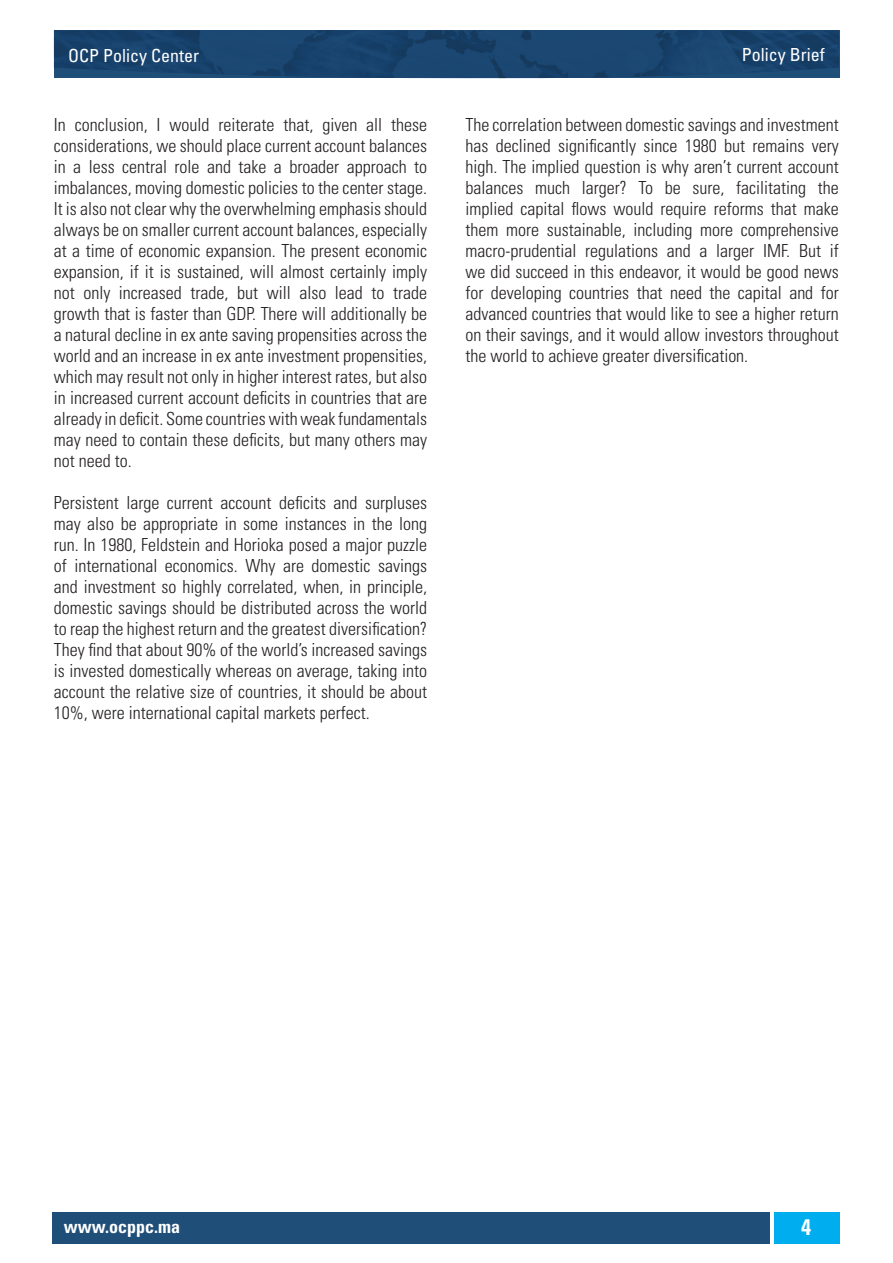
<style>
.page{position:relative;width:893px;height:1263px;background:#fff}
.page>*{position:absolute;margin:0;border:0;box-sizing:border-box;transform-origin:0 0}
.t1{font:700 condensed 22.5px "Univers LT Std";color:#fff}
.t2{font:300 condensed 18px/21px "Univers LT Std";color:#231f20;text-align:justify}
.t3{font:condensed 18px "Univers LT Std";color:#fff}
.t4{font:700 condensed 18px "Univers LT Std";color:#fff}
</style>
<div class="page">
<div style="left:52px;top:1212px;width:718px;height:31px;background:#1f4e79"></div>
<div style="left:774px;top:1212px;width:65px;height:31px;background:#00aeef"></div>
<img style="left:54px;top:30px;width:785px;height:49px">
<p class="t3" style="left:68px;top:44px;width:133px">OCP Policy Center</p>
<p class="t3" style="left:742px;top:43px;width:84px">Policy Brief</p>
<p class="t2" style="left:54px;top:114px;width:375px">In conclusion, I would reiterate that, given all these considerations, we should place current account balances in a less central role and take a broader approach to imbalances, moving domestic policies to the center stage.<br>It is also not clear why the overwhelming emphasis should always be on smaller current account balances, especially at a time of economic expansion. The present economic expansion, if it is sustained, will almost certainly imply not only increased trade, but will also lead to trade growth that is faster than GDP. There will additionally be a natural decline in ex ante saving propensities across the world and an increase in ex ante investment propensities, which may result not only in higher interest rates, but also in increased current account deficits in countries that are already in deficit. Some countries with weak fundamentals may need to contain these deficits, but many others may not need to.</p>
<p class="t2" style="left:54px;top:492px;width:375px">Persistent large current account deficits and surpluses may also be appropriate in some instances in the long run. In 1980, Feldstein and Horioka posed a major puzzle of international economics. Why are domestic savings and investment so highly correlated, when, in principle, domestic savings should be distributed across the world to reap the highest return and the greatest diversification?<br>They find that about 90% of the world’s increased savings is invested domestically whereas on average, taking into account the relative size of countries, it should be about 10%, were international capital markets perfect.</p>
<p class="t2" style="left:465px;top:114px;width:375px">The correlation between domestic savings and investment has declined significantly since 1980 but remains very high. The implied question is why aren’t current account balances much larger? To be sure, facilitating the implied capital flows would require reforms that make them more sustainable, including more comprehensive macro-prudential regulations and a larger IMF. But if we did succeed in this endeavor, it would be good news for developing countries that need the capital and for advanced countries that would like to see a higher return on their savings, and it would allow investors throughout the world to achieve greater diversification.</p>
<p class="t4" style="left:64px;top:1216px;width:118px">www.ocppc.ma</p>
<p class="t1" style="left:801px;top:1214px;width:11px">4</p>
</div>
